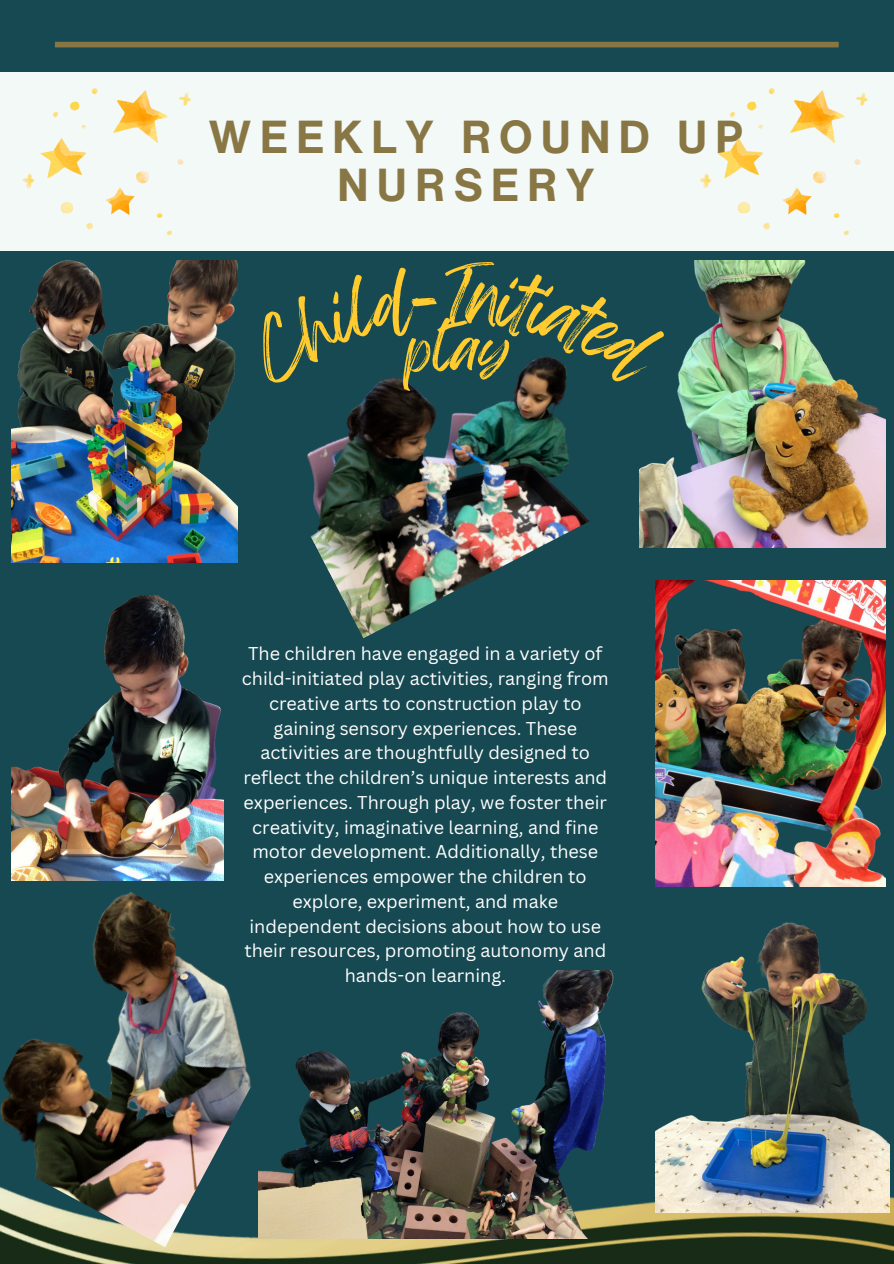
<style>
.page{position:relative;width:894px;height:1264px;background:#fff}
.page>*{position:absolute;margin:0;border:0;box-sizing:border-box;transform-origin:0 0}
.t1{font:63.45px "Feeling Passionate";color:#ffcb2e}
.t2{font:700 45px/48.3px "Helvetica Now Text";letter-spacing:.17em;color:#874;text-align:center}
.t3{font:18px/24.8px "Canva Sans";color:#fff;text-align:center}
</style>
<div class="page">
<div style="left:0;top:0;width:893px;height:1263px;background:#174952"></div>
<img style="left:0;top:625px;width:893px;height:638px">
<div style="left:55px;top:42px;width:783px;height:5px;background:#874"></div>
<div style="left:0;top:72px;width:893px;height:179px;background:#f3f9f7"></div>
<img style="left:700px;top:88px;width:168px;height:147px">
<img style="left:22px;top:88px;width:169px;height:147px">
<img style="left:12px;top:260px;width:226px;height:302px">
<img style="left:655px;top:900px;width:234px;height:312px">
<img style="left:653px;top:261px;width:231px;height:287px">
<img style="left:0;top:880px;width:305px;height:367px">
<img style="left:655px;top:580px;width:230px;height:306px">
<img style="left:12px;top:595px;width:211px;height:286px">
<img style="left:259px;top:970px;width:373px;height:268px">
<img style="left:260px;top:391px;width:393px;height:247px">
<svg style="left:237px;top:265px;width:431px;height:126px"></svg>
<p class="t2" style="left:208px;top:112px;width:535px">WEEKLY ROUND UP<br>NURSERY</p>
<p class="t1" style="left:438px;top:244px;width:34px">I</p>
<p class="t3" style="left:242px;top:641px;width:368px">The children have engaged in a variety of child-initiated play activities, ranging from creative arts to construction play to gaining sensory experiences. These activities are thoughtfully designed to reflect the children’s unique interests and experiences. Through play, we foster their creativity, imaginative learning, and fine motor development. Additionally, these experiences empower the children to explore, experiment, and make independent decisions about how to use their resources, promoting autonomy and hands-on learning.</p>
</div>
